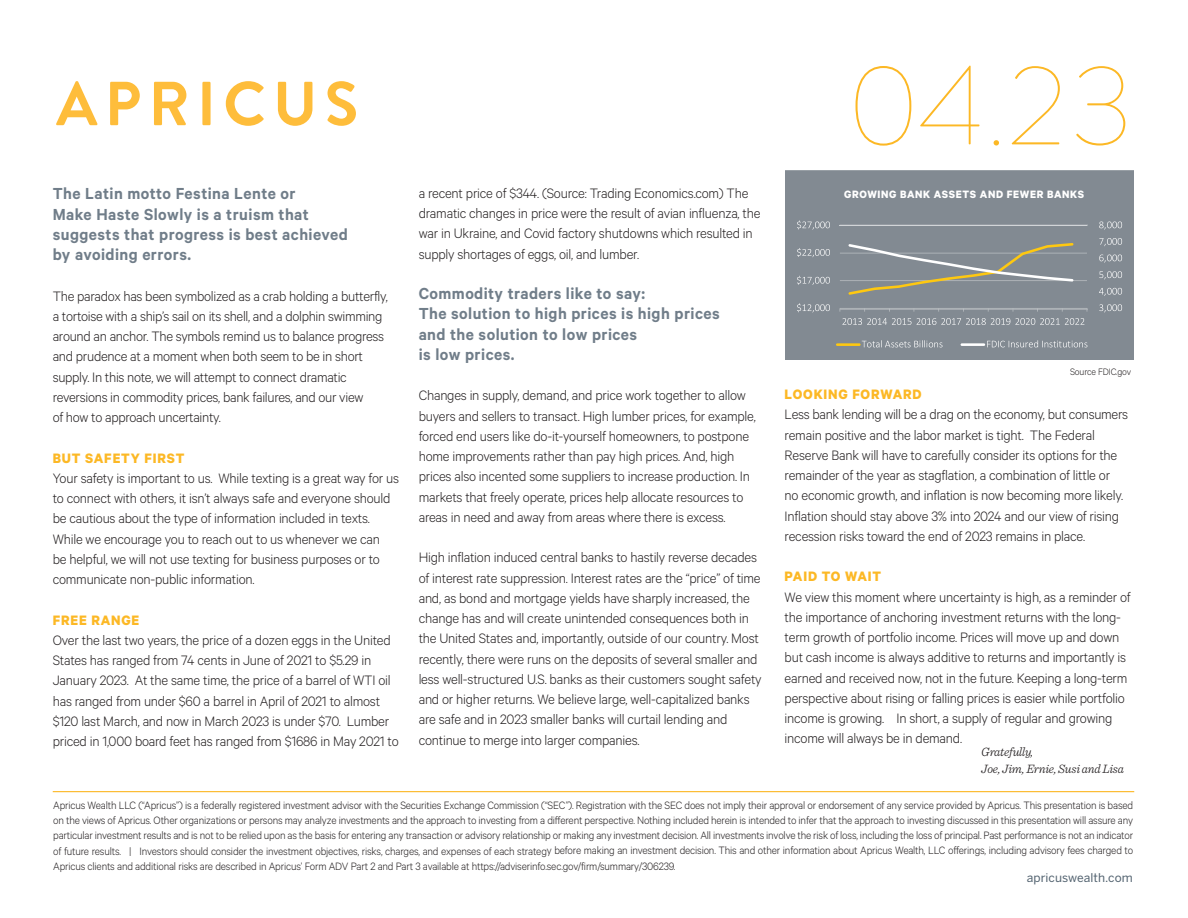
<style>
.page{position:relative;width:1188px;height:918px;background:#fff}
.page>*{position:absolute;margin:0;border:0;box-sizing:border-box;transform-origin:0 0}
.t1{font:100 113.1px "Brandon Grotesque";color:#fcb825}
.t2{font:600 18px "Calibre";letter-spacing:.025em;color:#707d89}
.t3{font:300 15.3px/20.2px "Calibre";letter-spacing:-.015em;color:#231f20}
.t4{font:700 15.3px "Calibre";letter-spacing:.055em;color:#fcb825}
.t5{font:italic 300 12.75px "Sentinel";letter-spacing:-.015em;color:#231f20}
.t6{font:300 12px/15.1px "Calibre";letter-spacing:-.015em;color:#231f20;text-align:justify;scale:.96 1}
.t7{font:700 12px "Calibre";letter-spacing:.055em;color:#fff}
.t8{font:12px "Benton Sans";color:#52626f}
.t9{font:300 10.5px "Calibre";letter-spacing:-.015em;color:#231f20}
</style>
<div class="page">
<svg style="left:56px;top:81px;width:42px;height:44px"></svg>
<svg style="left:110px;top:82px;width:30px;height:43px"></svg>
<svg style="left:154px;top:82px;width:32px;height:43px"></svg>
<div style="left:202px;top:82px;width:9px;height:43px;background:#febd3b"></div>
<svg style="left:226px;top:81px;width:38px;height:45px"></svg>
<svg style="left:278px;top:82px;width:34px;height:44px"></svg>
<svg style="left:327px;top:81px;width:29px;height:45px"></svg>
<div style="left:785px;top:170px;width:348px;height:189px;background:#828a92"></div>
<svg style="left:1099px;top:304px;width:23px;height:9px"></svg>
<svg style="left:1099px;top:288px;width:23px;height:8px"></svg>
<svg style="left:1099px;top:271px;width:23px;height:9px"></svg>
<svg style="left:1099px;top:255px;width:23px;height:8px"></svg>
<svg style="left:1099px;top:238px;width:23px;height:8px"></svg>
<svg style="left:1099px;top:222px;width:23px;height:8px"></svg>
<svg style="left:797px;top:303px;width:33px;height:10px"></svg>
<svg style="left:797px;top:276px;width:33px;height:9px"></svg>
<svg style="left:797px;top:248px;width:33px;height:9px"></svg>
<svg style="left:797px;top:220px;width:33px;height:10px"></svg>
<svg style="left:842px;top:318px;width:242px;height:7px"></svg>
<hr style="left:836px;top:343px;width:25px;height:3px;background:#fec810">
<svg style="left:862px;top:340px;width:81px;height:7px"></svg>
<hr style="left:961px;top:343px;width:24px;height:3px;background:#fff">
<svg style="left:987px;top:340px;width:100px;height:7px"></svg>
<svg style="left:839px;top:225px;width:249px;height:87px"></svg>
<hr style="left:53px;top:791px;width:1081px;height:1px;background:#fcb825">
<p class="t2" style="left:53px;top:188px;width:244px">The Latin motto Festina Lente or</p>
<p class="t2" style="left:53px;top:208px;width:258px">Make Haste Slowly is a truism that</p>
<p class="t2" style="left:53px;top:228px;width:297px">suggests that progress is best achieved</p>
<p class="t2" style="left:53px;top:248px;width:140px">by avoiding errors.</p>
<p class="t3" style="left:53px;top:287px;width:337px">The paradox has been symbolized as a crab holding a butterfly,</p>
<p class="t3" style="left:53px;top:307px;width:333px">a tortoise with a ship’s sail on its shell, and a dolphin swimming around an anchor. The symbols remind us to balance progress and prudence at a moment when both seem to be in short supply. In this note, we will attempt to connect dramatic reversions in commodity prices, bank failures, and our view</p>
<p class="t3" style="left:53px;top:408px;width:170px">of how to approach uncertainty.</p>
<p class="t4" style="left:53px;top:453px;width:133px">BUT SAFETY FIRST</p>
<p class="t3" style="left:53px;top:469px;width:348px">Your safety is important to us. While texting is a great way for us to connect with others, it isn’t always safe and everyone should be cautious about the type of information included in texts.<br>While we encourage you to reach out to us whenever we can</p>
<p class="t3" style="left:53px;top:550px;width:329px">be helpful, we will not use texting for business purposes or to communicate non-public information.</p>
<p class="t4" style="left:53px;top:615px;width:88px">FREE RANGE</p>
<p class="t3" style="left:53px;top:631px;width:348px">Over the last two years, the price of a dozen eggs in the United States has ranged from 74 cents in June of 2021 to $5.29 in January 2023. At the same time, the price of a barrel of WTI oil has ranged from under $60 a barrel in April of 2021 to almost $120 last March, and now in March 2023 is under $70. Lumber priced in 1,000 board feet has ranged from $1686 in May 2021 to</p>
<p class="t3" style="left:419px;top:184px;width:343px">a recent price of $344. (Source: Trading Economics.com) The dramatic changes in price were the result of avian influenza, the war in Ukraine, and Covid factory shutdowns which resulted in supply shortages of eggs, oil, and lumber.</p>
<p class="t2" style="left:419px;top:287px;width:228px">Commodity traders like to say:</p>
<p class="t2" style="left:419px;top:307px;width:303px">The solution to high prices is high prices</p>
<p class="t2" style="left:419px;top:328px;width:220px">and the solution to low prices</p>
<p class="t2" style="left:419px;top:348px;width:97px">is low prices.</p>
<p class="t3" style="left:419px;top:387px;width:339px">Changes in supply, demand, and price work together to allow buyers and sellers to transact. High lumber prices, for example, forced end users like do-it-yourself homeowners, to postpone home improvements rather than pay high prices. And, high prices also incented some suppliers to increase production. In markets that freely operate, prices help allocate resources to areas in need and away from areas where there is excess.</p>
<p class="t3" style="left:419px;top:549px;width:344px">High inflation induced central banks to hastily reverse decades of interest rate suppression. Interest rates are the “price” of time and, as bond and mortgage yields have sharply increased, the change has and will create unintended consequences both in the United States and, importantly, outside of our country. Most recently, there were runs on the deposits of several smaller and less well-structured U.S. banks as their customers sought safety and or higher returns. We believe large, well-capitalized banks are safe and in 2023 smaller banks will curtail lending and continue to merge into larger companies.</p>
<p class="t1" style="left:846px;top:39px;width:289px">04.23</p>
<p class="t7" style="left:844px;top:191px;width:241px">GROWING BANK ASSETS AND FEWER BANKS</p>
<p class="t9" style="left:1070px;top:368px;width:63px">Source FDIC.gov</p>
<p class="t4" style="left:785px;top:390px;width:138px">LOOKING FORWARD</p>
<p class="t3" style="left:785px;top:406px;width:345px">Less bank lending will be a drag on the economy, but consumers remain positive and the labor market is tight. The Federal Reserve Bank will have to carefully consider its options for the remainder of the year as stagflation, a combination of little or</p>
<p class="t3" style="left:785px;top:487px;width:340px">no economic growth, and inflation is now becoming more likely.<br>Inflation should stay above 3% into 2024 and our view of rising recession risks toward the end of 2023 remains in place.</p>
<p class="t4" style="left:785px;top:572px;width:98px">PAID TO WAIT</p>
<p class="t3" style="left:785px;top:588px;width:348px">We view this moment where uncertainty is high, as a reminder of the importance of anchoring investment returns with the long&shy;term growth of portfolio income. Prices will move up and down but cash income is always additive to returns and importantly is earned and received now, not in the future. Keeping a long-term perspective about rising or falling prices is easier while portfolio income is growing. In short, a supply of regular and growing income will always be in demand.</p>
<p class="t5" style="left:981px;top:744px;width:54px">Gratefully,</p>
<p class="t5" style="left:981px;top:761px;width:144px">Joe, Jim, Ernie, Susi and Lisa</p>
<p class="t6" style="left:53px;top:799px;width:1127px">Apricus Wealth LLC (“Apricus”) is a federally registered investment advisor with the Securities Exchange Commission (“SEC”). Registration with the SEC does not imply their approval or endorsement of any service provided by Apricus. This presentation is based on the views of Apricus. Other organizations or persons may analyze investments and the approach to investing from a different perspective. Nothing included herein is intended to infer that the approach to investing discussed in this presentation will assure any particular investment results and is not to be relied upon as the basis for entering any transaction or advisory relationship or making any investment decision. All investments involve the risk of loss, including the loss of principal. Past performance is not an indicator of future results. | Investors should consider the investment objectives, risks, charges, and expenses of each strategy before making an investment decision. This and other information about Apricus Wealth, LLC offerings, including advisory fees charged to Apricus clients and additional risks are described in Apricus’ Form ADV Part 2 and Part 3 available at https://adviserinfo.sec.gov/firm/summary/306239.</p>
<p class="t8" style="left:1027px;top:870px;width:107px">apricuswealth.com</p>
</div>
